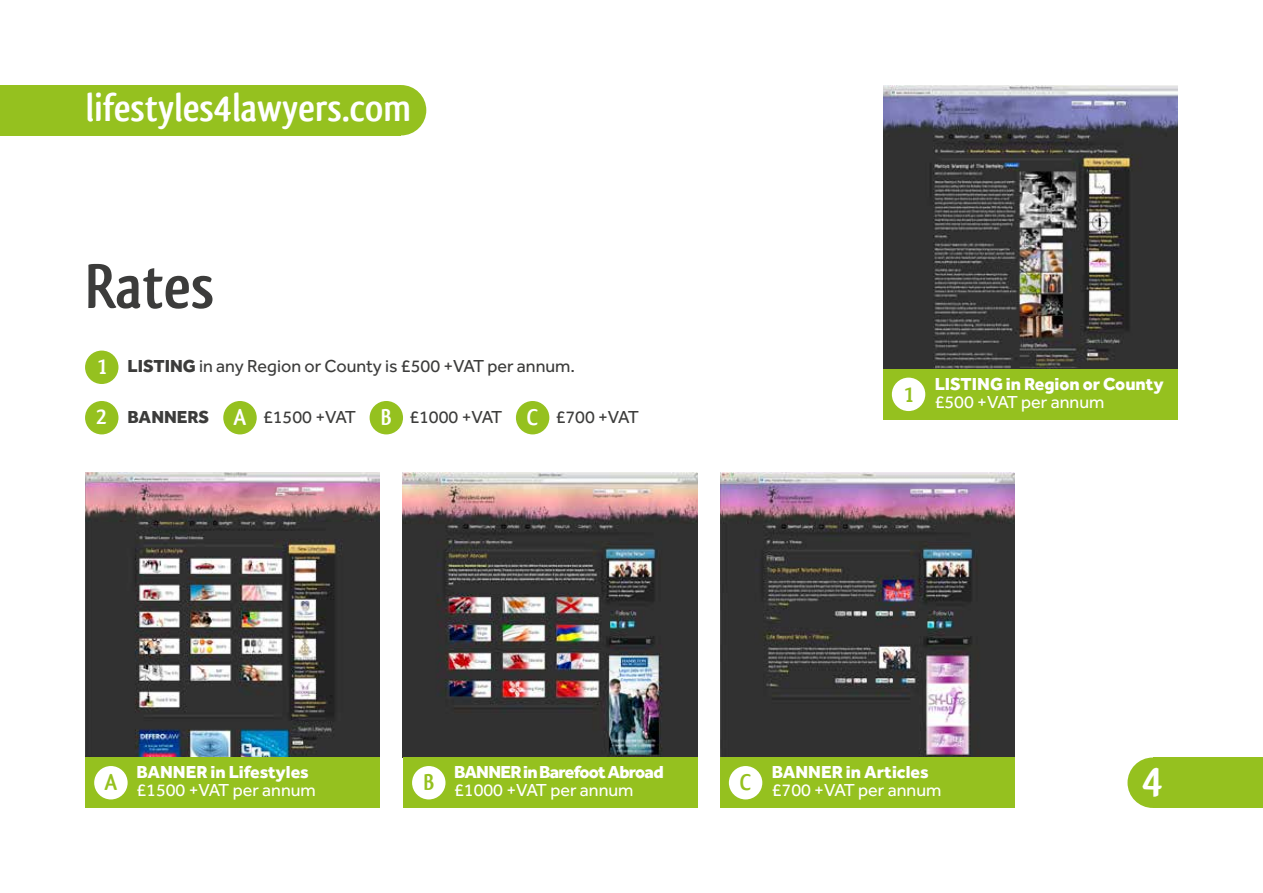
<style>
.page{position:relative;width:1263px;height:893px;background:#fff}
.page>*{position:absolute;margin:0;border:0;box-sizing:border-box;transform-origin:0 0}
.t1{font:700 66px "Qlassik";color:#3c3c3b}
.t2{font:700 46.35px "Qlassik";color:#fff}
.t3{font:700 40.5px "Qlassik";color:#fff}
.t4{font:700 24px "Qlassik";color:#95c11f}
.t5{font:700 24px "Qlassik";color:#fff}
.t6{font:18px "Effra";color:#3c3c3b}
.t7{font:800 18px/18px "Effra";color:#fff}
.t8{font:18px "Effra";color:#fff}
.t9{font:800 18px "Effra";letter-spacing:-.04em;color:#fff}
.t10{font:800 18px "Effra";color:#3c3c3b}
.s1{font-family:"Qlassik";font-weight:700;font-size:24px;color:#fff}
.s2{font-weight:800}
.s3{font-weight:400}
</style>
<div class="page">
<div style="left:1153px;top:757px;width:110px;height:51px;background:#95c11f"></div>
<div style="left:1127px;top:757px;width:51px;height:51px;background:#95c11f;border-radius:50%"></div>
<div style="left:0;top:85px;width:401px;height:50px;background:#95c11f"></div>
<div style="left:376px;top:85px;width:50px;height:50px;background:#95c11f;border-radius:50%"></div>
<img style="left:403px;top:472px;width:294px;height:285px">
<div style="left:403px;top:757px;width:294px;height:51px;background:#95c11f"></div>
<img style="left:85px;top:472px;width:294px;height:285px">
<div style="left:85px;top:757px;width:294px;height:51px;background:#95c11f"></div>
<img style="left:720px;top:472px;width:295px;height:285px">
<div style="left:720px;top:757px;width:295px;height:51px;background:#95c11f"></div>
<img style="left:883px;top:85px;width:295px;height:284px">
<div style="left:223px;top:401px;width:34px;height:33px;background:#95c11f;border-radius:50%"></div>
<div style="left:94px;top:766px;width:34px;height:33px;background:#fff;border-radius:50%"></div>
<div style="left:412px;top:766px;width:33px;height:33px;background:#fff;border-radius:50%"></div>
<div style="left:729px;top:766px;width:33px;height:33px;background:#fff;border-radius:50%"></div>
<div style="left:85px;top:351px;width:33px;height:33px;background:#95c11f;border-radius:50%"></div>
<div style="left:85px;top:401px;width:33px;height:33px;background:#95c11f;border-radius:50%"></div>
<div style="left:370px;top:401px;width:33px;height:33px;background:#95c11f;border-radius:50%"></div>
<div style="left:516px;top:401px;width:33px;height:33px;background:#95c11f;border-radius:50%"></div>
<div style="left:883px;top:369px;width:295px;height:51px;background:#95c11f"></div>
<div style="left:892px;top:378px;width:33px;height:33px;background:#fff;border-radius:50%"></div>
<h3 class="t3" style="left:86px;top:84px;width:327px">lifestyles4lawyers.com</h3>
<h1 class="t1" style="left:85px;top:248px;width:131px">Rates</h1>
<h3 class="t5" style="left:97px;top:352px;width:11px">1</h3>
<p class="t10" style="left:96px;top:406px;width:114px"><span class="s1">2</span> BANNERS</p>
<p class="t6" style="left:381px;top:406px;width:260px"><span class="s1">B</span> £1000 +VAT <span class="s1">C</span> £700 +VAT</p>
<p class="t6" style="left:128px;top:356px;width:449px"><span class="s2">LISTING</span> in any Region or County is £500 +VAT per annum.</p>
<p class="t6" style="left:234px;top:406px;width:124px"><span class="s1">A</span> £1500 +VAT</p>
<p class="t7" style="left:904px;top:374px;width:261px;text-indent:31px">LISTING in Region or County<br><sup>1</sup> <span class="s3">£500 +VAT per annum</span></p>
<p class="t7" style="left:136px;top:763px;width:174px">BANNER in Lifestyles</p>
<p class="t8" style="left:136px;top:780px;width:181px">£1500 +VAT per annum</p>
<p class="t9" style="left:454px;top:761px;width:211px">BANNER in Barefoot Abroad</p>
<p class="t8" style="left:454px;top:780px;width:181px">£1000 +VAT per annum</p>
<h3 class="t4" style="left:105px;top:768px;width:14px">A</h3>
<h3 class="t4" style="left:423px;top:768px;width:12px">B</h3>
<h3 class="t4" style="left:740px;top:768px;width:13px">C</h3>
<p class="t7" style="left:772px;top:763px;width:159px">BANNER in Articles</p>
<p class="t8" style="left:772px;top:780px;width:171px">£700 +VAT per annum</p>
<h2 class="t2" style="left:1142px;top:754px;width:23px">4</h2>
</div>
